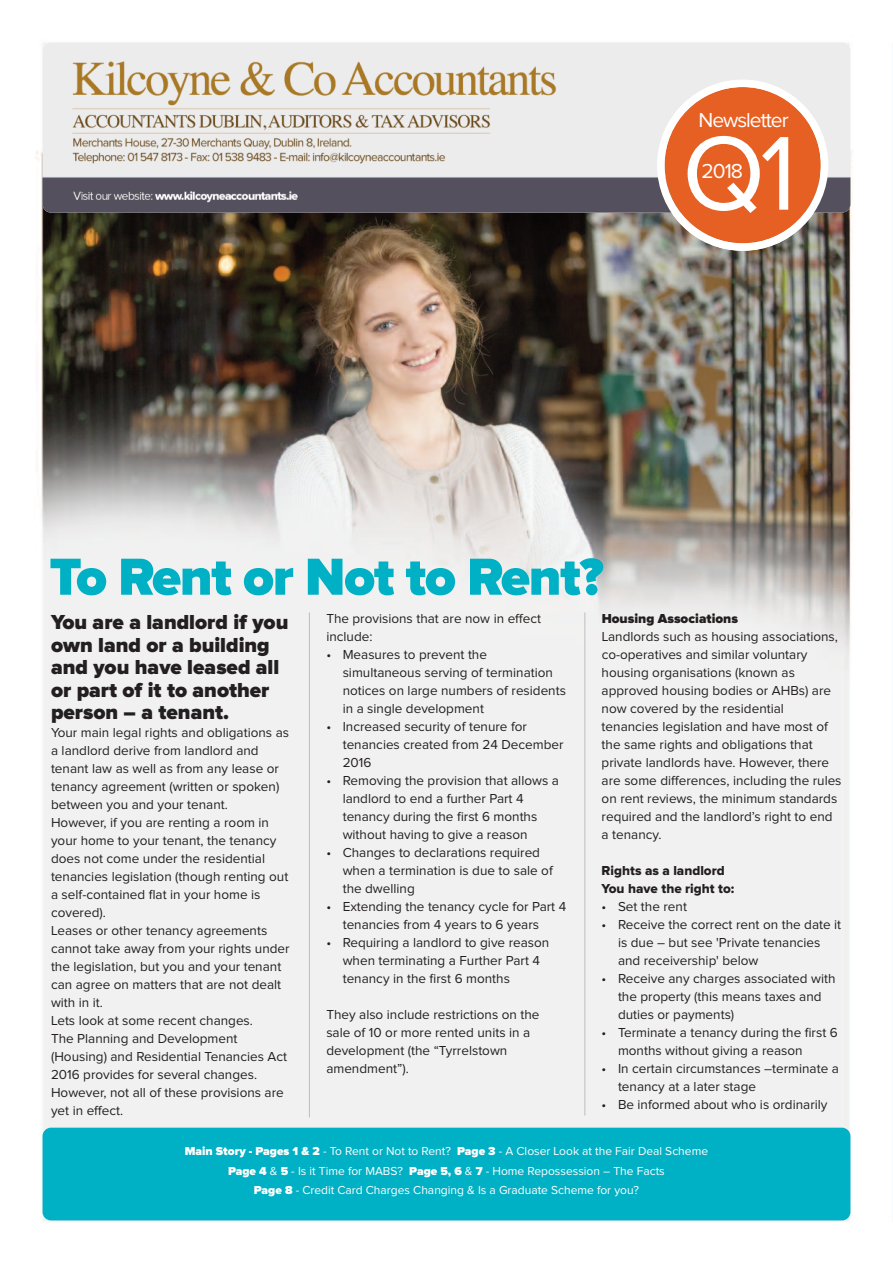
<style>
.page{position:relative;width:893px;height:1263px;background:#fff}
.page>*{position:absolute;margin:0;border:0;box-sizing:border-box;transform-origin:0 0}
.t1{font:108.75px "Proxima Nova";color:#fff}
.t2{font:900 54px "Proxima Nova";letter-spacing:-.025em;color:#00b0c4}
.t3{font:900 21px/22.5px "Proxima Nova";color:#231f20}
.t4{font:21px "Proxima Nova";letter-spacing:-.05em;color:#fff}
.t5{font:13.5px/18px "Proxima Nova";color:#231f20}
.t6{font:13.5px/18px "Proxima Nova Extrabld";color:#231f20}
.t7{font:900 13.5px "Proxima Nova";color:#231f20}
.t8{font:12px/19.5px "Proxima Nova";color:#fff;text-align:center}
.s1{font-weight:900}
</style>
<div class="page">
<img style="left:36px;top:42px;width:857px;height:1180px">
<div style="left:43px;top:1128px;width:807px;height:92px;background:#00b0c4;border-radius:9px"></div>
<hr style="left:309px;top:612px;width:1px;height:505px;background:#bcbdc0">
<hr style="left:585px;top:612px;width:1px;height:503px;background:#bcbdc0">
<img style="left:43px;top:43px;width:807px;height:169px;border-radius:9px">
<svg style="left:657px;top:80px;width:171px;height:171px;background:#df865d"></svg>
<h3 class="t4" style="left:699px;top:113px;width:92px">Newsletter</h3>
<h3 class="t4" style="left:702px;top:164px;width:43px">2018</h3>
<h1 class="t1" style="left:682px;top:137px;width:116px">Q1</h1>
<h2 class="t2" style="left:50px;top:559px;width:556px">To Rent or Not to Rent?</h2>
<p class="t7" style="left:602px;top:614px;width:138px">Housing Associations</p>
<p class="t5" style="left:602px;top:629px;width:241px">Landlords such as housing associations, co-operatives and similar voluntary housing organisations (known as approved housing bodies or AHBs) are now covered by the residential tenancies legislation and have most of the same rights and obligations that private landlords have. However, there are some differences, including the rules on rent reviews, the minimum standards required and the landlord’s right to end a tenancy.</p>
<p class="t6" style="left:602px;top:863px;width:134px">Rights as a landlord<br>You have the right to:</p>
<p class="t5" style="left:602px;top:899px;width:87px">• Set the rent</p>
<p class="t5" style="left:618px;top:917px;width:225px;text-indent:-16px">• Receive the correct rent on the date it is due – but see 'Private tenancies and receivership' below</p>
<p class="t5" style="left:618px;top:971px;width:219px;text-indent:-16px">• Receive any charges associated with the property (this means taxes and duties or payments)</p>
<p class="t5" style="left:618px;top:1025px;width:221px;text-indent:-16px">• Terminate a tenancy during the first 6 months without giving a reason</p>
<p class="t5" style="left:618px;top:1061px;width:222px;text-indent:-16px">• In certain circumstances –terminate a tenancy at a later stage</p>
<p class="t5" style="left:602px;top:1097px;width:227px">• Be informed about who is ordinarily</p>
<p class="t8" style="left:185px;top:1142px;width:525px"><span class="s1">Main Story - Pages 1 &amp; 2</span> - To Rent or Not to Rent? <span class="s1">Page 3</span> - A Closer Look at the Fair Deal Scheme<br><span class="s1">Page 4</span> &amp; <span class="s1">5</span> - Is it Time for MABS? <span class="s1">Page 5, 6</span> &amp; <span class="s1">7</span> - Home Repossession – The Facts<br><span class="s1">Page 8</span> - Credit Card Charges Changing &amp; Is a Graduate Scheme for you?</p>
<h3 class="t3" style="left:51px;top:613px;width:239px">You are a landlord if you own land or a building and you have leased all or part of it to another person – a tenant.</h3>
<p class="t5" style="left:51px;top:725px;width:240px">Your main legal rights and obligations as a landlord derive from landlord and tenant law as well as from any lease or tenancy agreement (written or spoken) between you and your tenant.<br>However, if you are renting a room in your home to your tenant, the tenancy does not come under the residential tenancies legislation (though renting out a self-contained flat in your home is covered).<br>Leases or other tenancy agreements cannot take away from your rights under the legislation, but you and your tenant can agree on matters that are not dealt with in it.<br>Lets look at some recent changes.<br>The Planning and Development (Housing) and Residential Tenancies Act 2016 provides for several changes.<br>However, not all of these provisions are yet in effect.</p>
<p class="t5" style="left:326px;top:611px;width:216px">The provisions that are now in effect include:</p>
<p class="t5" style="left:343px;top:647px;width:225px;text-indent:-16px">• Measures to prevent the simultaneous serving of termination notices on large numbers of residents in a single development</p>
<p class="t5" style="left:343px;top:719px;width:222px;text-indent:-16px">• Increased security of tenure for tenancies created from 24 December<br>2016</p>
<p class="t5" style="left:343px;top:773px;width:218px;text-indent:-16px">• Removing the provision that allows a landlord to end a further Part 4 tenancy during the first 6 months without having to give a reason</p>
<p class="t5" style="left:343px;top:845px;width:212px;text-indent:-16px">• Changes to declarations required when a termination is due to sale of the dwelling</p>
<p class="t5" style="left:343px;top:899px;width:225px;text-indent:-16px">• Extending the tenancy cycle for Part 4 tenancies from 4 years to 6 years</p>
<p class="t5" style="left:343px;top:935px;width:208px;text-indent:-16px">• Requiring a landlord to give reason when terminating a Further Part 4 tenancy in the first 6 months</p>
<p class="t5" style="left:326px;top:1007px;width:215px">They also include restrictions on the sale of 10 or more rented units in a development (the “Tyrrelstown amendment”).</p>
</div>
